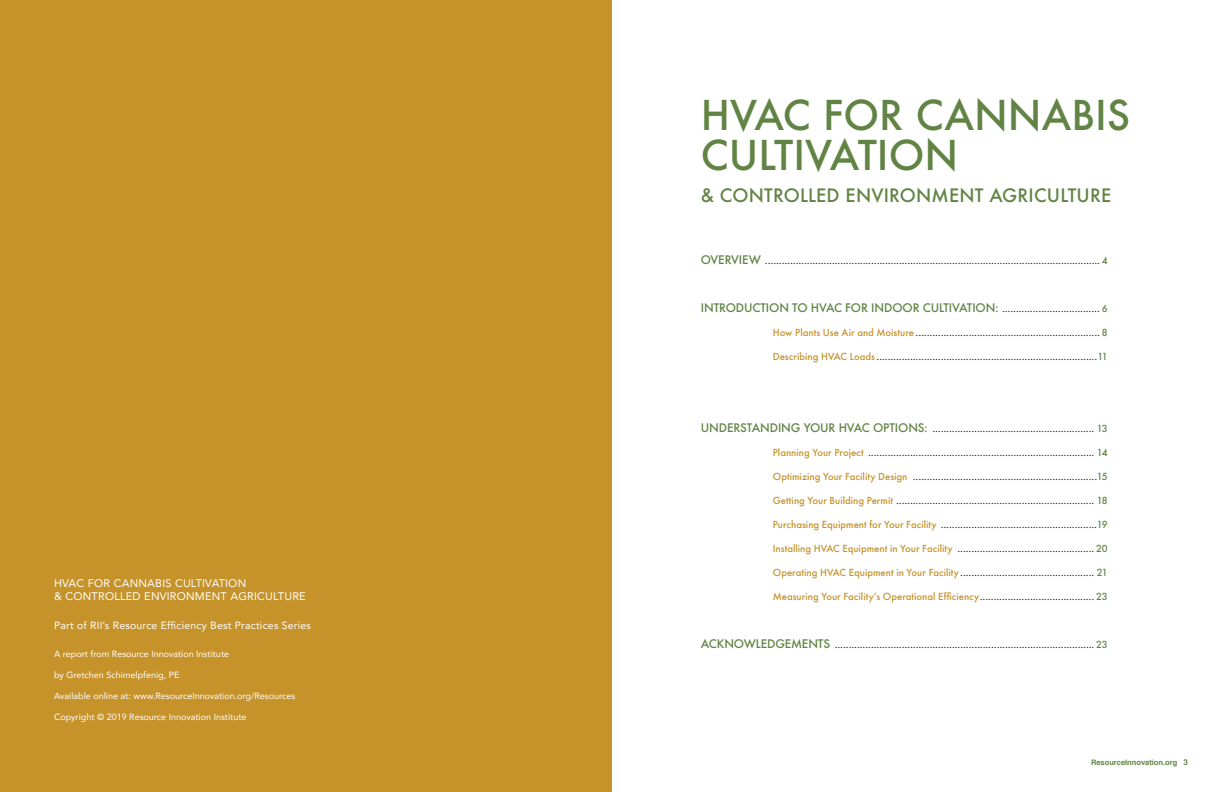
<style>
.page{position:relative;width:1224px;height:792px;background:#fff}
.page>*{position:absolute;margin:0;border:0;box-sizing:border-box;transform-origin:0 0}
.t1{font:500 40px/40px "Futura";color:#618444}
.t2{font:500 18px "Futura";letter-spacing:.01em;color:#618444}
.TOC-Text{font:500 11.5px "Futura";letter-spacing:-.01em;color:#618444}
.body{font:11px/13px "Avenir";letter-spacing:.02em;color:#fff}
.body-2{font:10.5px "Avenir";letter-spacing:.02em;color:#fff}
.TOC-Text-2{font:500 9.5px "Futura";color:#231f20}
.TOC-Text-3{font:500 9.5px "Futura";color:#c6932b}
.body-3{font:9px "Avenir";color:#fff}
.t3{font:700 7.5px "Helvetica";color:#618444}
.s1{font-size:11.5px;color:#618444}
.s2{color:#618444}
.s3{font-size:9.5px;color:#231f20}
.s4{font-size:9.5px}
.s5{color:#c6932b}
.s6{color:#231f20}
.s7{font-size:8px}
</style>
<div class="page">
<div style="left:0;top:0;width:612px;height:792px;background:#c6932b"></div>
<p class="body" style="left:54px;top:576px;width:253px">HVAC FOR CANNABIS CULTIVATION<br>&amp; CONTROLLED ENVIRONMENT AGRICULTURE</p>
<p class="body-2" style="left:54px;top:617px;width:259px">Part of RII’s Resource Efficiency Best Practices Series</p>
<p class="body-3" style="left:54px;top:646px;width:177px">A report from Resource Innovation Institute</p>
<p class="body-3" style="left:54px;top:667px;width:127px">by Gretchen Schimelpfenig, PE</p>
<p class="body-3" style="left:54px;top:688px;width:243px">Available online at: www.ResourceInnovation.org/Resources</p>
<p class="body-3" style="left:54px;top:709px;width:194px">Copyright © 2019 Resource Innovation Institute</p>
<p class="t1" style="left:701px;top:95px;width:431px">HVAC FOR CANNABIS<br>CULTIVATION</p>
<p class="t2" style="left:701px;top:183px;width:412px">&amp; CONTROLLED ENVIRONMENT AGRICULTURE</p>
<p class="TOC-Text-2" style="left:701px;top:254px;width:408px"><span class="s1">OVERVIEW</span> ........................................................................................................................ <span class="s2">4</span></p>
<p class="TOC-Text" style="left:701px;top:300px;width:408px">INTRODUCTION TO HVAC FOR INDOOR CULTIVATION: <span class="s3">...................................</span> <span class="s4">6</span></p>
<p class="TOC-Text-2" style="left:773px;top:326px;width:336px"><span class="s5">How Plants Use Air and Moisture</span> .................................................................. <span class="s2">8</span></p>
<p class="TOC-Text-2" style="left:773px;top:350px;width:336px"><span class="s5">Describing HVAC Loads</span> ...............................................................................<span class="s2">11</span></p>
<p class="TOC-Text-2" style="left:701px;top:422px;width:408px"><span class="s1">UNDERSTANDING YOUR HVAC OPTIONS:</span> .......................................................... <span class="s2">13</span></p>
<p class="TOC-Text-2" style="left:773px;top:446px;width:336px"><span class="s5">Planning Your Project</span> ................................................................................. <span class="s2">14</span></p>
<p class="TOC-Text-2" style="left:773px;top:470px;width:337px"><span class="s5">Optimizing Your Facility Design</span> ..................................................................<span class="s2">15</span></p>
<p class="TOC-Text-2" style="left:773px;top:494px;width:336px"><span class="s5">Getting Your Building Permit</span> ....................................................................... <span class="s2">18</span></p>
<p class="TOC-Text-2" style="left:773px;top:518px;width:336px"><span class="s5">Purchasing Equipment for Your Facility</span> ........................................................<span class="s2">19</span></p>
<p class="TOC-Text-2" style="left:773px;top:542px;width:337px"><span class="s5">Installing HVAC Equipment in Your Facility</span> ................................................. <span class="s2">20</span></p>
<p class="TOC-Text-2" style="left:773px;top:566px;width:336px"><span class="s5">Operating HVAC Equipment in Your Facility</span>................................................ <span class="s2">21</span></p>
<p class="TOC-Text-3" style="left:773px;top:590px;width:336px">Measuring Your Facility’s Operational Efficiency<span class="s6">.........................................</span> <span class="s2">23</span></p>
<p class="TOC-Text-2" style="left:701px;top:638px;width:408px"><span class="s1">ACKNOWLEDGEMENTS</span> ............................................................................................. <span class="s2">23</span></p>
<p class="t3" style="left:1091px;top:756px;width:98px">ResourceInnovation.org <span class="s7">3</span></p>
</div>
